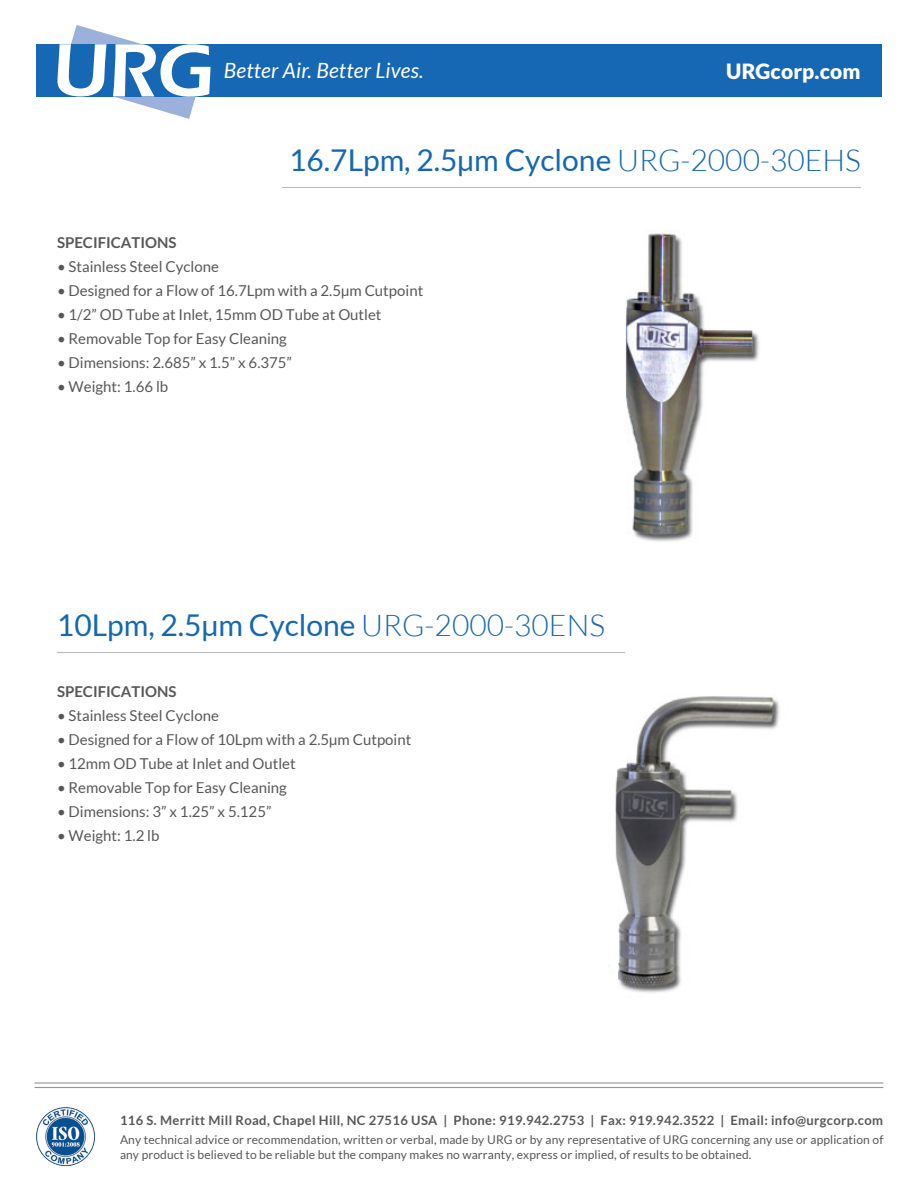
<style>
.page{position:relative;width:918px;height:1188px;background:#fff}
.page>*{position:absolute;margin:0;border:0;box-sizing:border-box;transform-origin:0 0}
.t1{font:30px "Lato";color:#1468b3}
.t2{font:italic 21px "Lato";letter-spacing:.01em;color:#fff}
.t3{font:900 21px "Lato";letter-spacing:.01em;color:#fff}
.t4{font:15px "Lato";color:#57585a}
.t5{font:700 15px "Lato";color:#57585a}
.t6{font:700 12.9px "Lato";letter-spacing:.03em;color:#57585a}
.t7{font:12px/14.4px "Lato";letter-spacing:.01em;color:#57585a}
.s1{font-weight:300;color:#1768b4}
</style>
<div class="page">
<div style="left:37px;top:44px;width:845px;height:53px;background:#1768b4"></div>
<svg style="left:57px;top:25px;width:154px;height:94px"></svg>
<img style="left:36px;top:1107px;width:59px;height:60px">
<hr style="left:34px;top:1087px;width:850px;height:1px;background:#939598">
<hr style="left:34px;top:1082px;width:850px;height:2px;background:#939598">
<hr style="left:282px;top:187px;width:579px;height:1px;background:#bcbdc0">
<img style="left:625px;top:231px;width:134px;height:311px">
<img style="left:615px;top:696px;width:165px;height:297px">
<hr style="left:57px;top:652px;width:568px;height:1px;background:#bcbdc0">
<h2 class="t2" style="left:224px;top:59px;width:201px">Better Air. Better Lives.</h2>
<h2 class="t3" style="left:726px;top:59px;width:136px">URGcorp.com</h2>
<h1 class="t1" style="left:289px;top:144px;width:573px">16.7Lpm, 2.5µm Cyclone <span class="s1">URG-2000-30EHS</span></h1>
<p class="t5" style="left:57px;top:234px;width:121px">SPECIFICATIONS</p>
<p class="t4" style="left:57px;top:258px;width:163px">• Stainless Steel Cyclone</p>
<p class="t4" style="left:57px;top:282px;width:368px">• Designed for a Flow of 16.7Lpm with a 2.5µm Cutpoint</p>
<p class="t4" style="left:57px;top:306px;width:326px">• 1/2” OD Tube at Inlet, 15mm OD Tube at Outlet</p>
<p class="t4" style="left:57px;top:330px;width:231px">• Removable Top for Easy Cleaning</p>
<p class="t4" style="left:57px;top:354px;width:237px">• Dimensions: 2.685” x 1.5” x 6.375”</p>
<p class="t4" style="left:57px;top:378px;width:113px">• Weight: 1.66 lb</p>
<h1 class="t1" style="left:57px;top:609px;width:550px">10Lpm, 2.5µm Cyclone <span class="s1">URG-2000-30ENS</span></h1>
<p class="t5" style="left:57px;top:683px;width:121px">SPECIFICATIONS</p>
<p class="t4" style="left:57px;top:707px;width:163px">• Stainless Steel Cyclone</p>
<p class="t4" style="left:57px;top:731px;width:356px">• Designed for a Flow of 10Lpm with a 2.5µm Cutpoint</p>
<p class="t4" style="left:57px;top:755px;width:240px">• 12mm OD Tube at Inlet and Outlet</p>
<p class="t4" style="left:57px;top:779px;width:231px">• Removable Top for Easy Cleaning</p>
<p class="t4" style="left:57px;top:803px;width:216px">• Dimensions: 3” x 1.25” x 5.125”</p>
<p class="t4" style="left:57px;top:827px;width:104px">• Weight: 1.2 lb</p>
<p class="t6" style="left:120px;top:1113px;width:764px">116 S. Merritt Mill Road, Chapel Hill, NC 27516 USA | Phone: 919.942.2753 | Fax: 919.942.3522 | Email: info@urgcorp.com</p>
<p class="t7" style="left:120px;top:1133px;width:765px">Any technical advice or recommendation, written or verbal, made by URG or by any representative of URG concerning any use or application of any product is believed to be reliable but the company makes no warranty, express or implied, of results to be obtained.</p>
</div>
